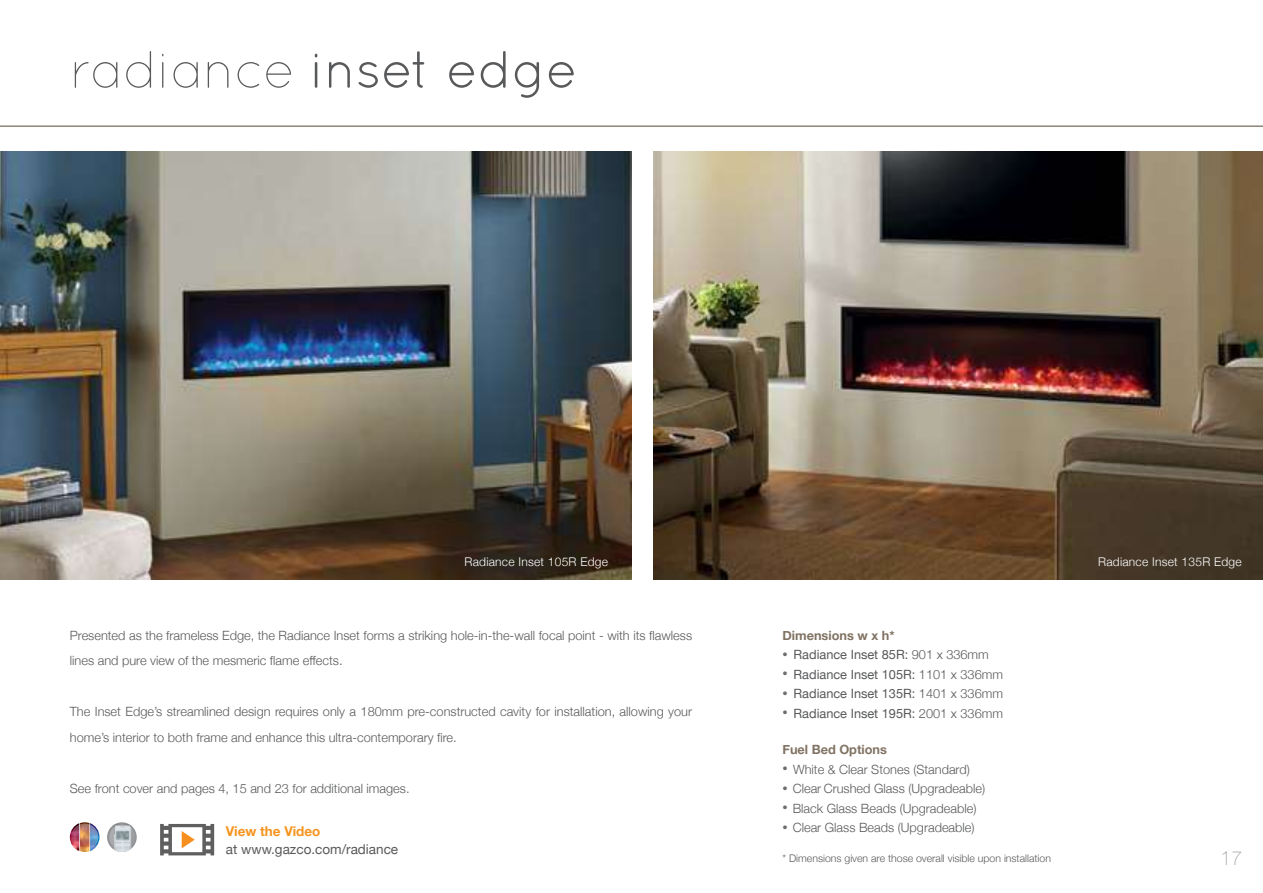
<style>
.page{position:relative;width:1263px;height:893px;background:#fff}
.page>*{position:absolute;margin:0;border:0;box-sizing:border-box;transform-origin:0 0}
.t1{font:52.5px "Quicksand";letter-spacing:-.01em;color:#58595b}
.t2{font:200 19.5px "Helvetica Neue";color:#58595b}
.t3{font:13.5px "Helvetica Neue";color:#58595b}
.t4{font:700 13.5px "Helvetica Neue";color:#f7941e}
.t5{font:300 12.75px/25.5px "Helvetica Neue";color:#58595b}
.t6{font:12.75px "Helvetica Neue";color:#58595b}
.t7{font:700 12.75px "Helvetica Neue";color:#817363}
.t8{font:300 12px "Helvetica Neue";letter-spacing:.02em;color:#fff}
.t9{font:300 10.5px "Helvetica Neue";color:#58595b}
.s1{font-weight:300}
.s2{font-weight:300;font-size:10.5px;color:#6d6e71}
.s3{font-size:10.5px;color:#6d6e71}
</style>
<div class="page">
<hr style="left:0;top:126px;width:1263px;height:1px;background:#695a49">
<img style="left:0;top:152px;width:631px;height:427px">
<img style="left:653px;top:152px;width:610px;height:427px">
<svg style="left:160px;top:824px;width:54px;height:31px"></svg>
<img style="left:70px;top:822px;width:30px;height:30px">
<svg style="left:71px;top:824px;width:27px;height:27px"></svg>
<svg style="left:107px;top:822px;width:30px;height:30px"></svg>
<img style="left:107px;top:823px;width:28px;height:29px">
<svg style="left:109px;top:824px;width:26px;height:26px"></svg>
<h1 class="t1" style="left:70px;top:39px;width:509px"><span class="s1">radiance</span> inset edge</h1>
<p class="t8" style="left:464px;top:552px;width:145px">Radiance Inset 105R Edge</p>
<p class="t8" style="left:1098px;top:552px;width:145px">Radiance Inset 135R Edge</p>
<p class="t5" style="left:70px;top:621px;width:624px">Presented as the frameless Edge, the Radiance Inset forms a striking hole-in-the-wall focal point - with its flawless lines and pure view of the mesmeric flame effects.</p>
<p class="t5" style="left:70px;top:698px;width:624px">The Inset Edge’s streamlined design requires only a 180mm pre-constructed cavity for installation, allowing your home’s interior to both frame and enhance this ultra-contemporary fire.</p>
<p class="t5" style="left:70px;top:774px;width:341px">See front cover and pages 4, 15 and 23 for additional images.</p>
<p class="t4" style="left:226px;top:820px;width:96px">View the Video</p>
<p class="t3" style="left:226px;top:839px;width:174px">at www.gazco.com/radiance</p>
<p class="t7" style="left:782px;top:625px;width:114px">Dimensions w x h*</p>
<p class="t6" style="left:782px;top:645px;width:208px"><span class="s2">•</span> Radiance Inset 85R: <span class="s1">901 x 336mm</span></p>
<p class="t6" style="left:782px;top:665px;width:222px"><span class="s2">•</span> Radiance Inset 105R: <span class="s1">1101 x 336mm</span></p>
<p class="t6" style="left:782px;top:684px;width:222px"><span class="s2">•</span> Radiance Inset 135R: <span class="s1">1401 x 336mm</span></p>
<p class="t6" style="left:782px;top:704px;width:222px"><span class="s2">•</span> Radiance Inset 195R: <span class="s1">2001 x 336mm</span></p>
<p class="t7" style="left:782px;top:740px;width:106px">Fuel Bed Options</p>
<p class="t5" style="left:782px;top:756px;width:189px"><span class="s3">•</span> White &amp; Clear Stones (Standard)</p>
<p class="t5" style="left:782px;top:775px;width:204px"><span class="s3">•</span> Clear Crushed Glass (Upgradeable)</p>
<p class="t5" style="left:782px;top:795px;width:196px"><span class="s3">•</span> Black Glass Beads (Upgradeable)</p>
<p class="t5" style="left:782px;top:814px;width:194px"><span class="s3">•</span> Clear Glass Beads (Upgradeable)</p>
<p class="t9" style="left:782px;top:849px;width:270px">* Dimensions given are those overall visible upon installation</p>
<h2 class="t2" style="left:1220px;top:843px;width:23px">17</h2>
</div>
